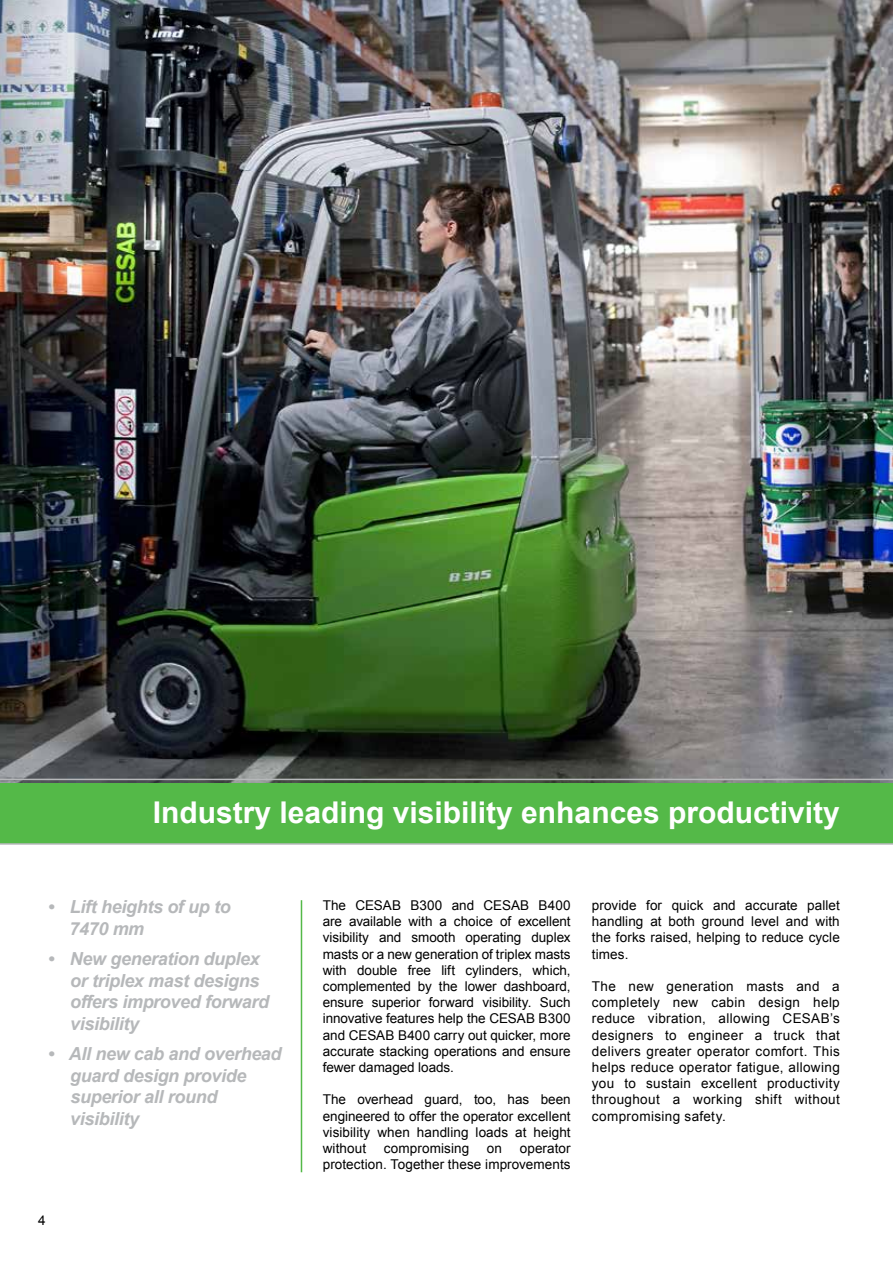
<style>
.page{position:relative;width:893px;height:1263px;background:#fff}
.page>*{position:absolute;margin:0;border:0;box-sizing:border-box;transform-origin:0 0}
.t1{font:700 30px "Arial";color:#fff}
.t2{font:italic 700 18px/21.6px "Arial";letter-spacing:-.02em;color:#b6b8ba}
.t3{font:13.5px/16.2px "Arial";letter-spacing:.005em;color:#000;text-align:justify}
</style>
<div class="page">
<div style="left:0;top:780px;width:893px;height:64px;background:#54b948"></div>
<hr style="left:301px;top:900px;width:1px;height:272px;background:#54b948">
<hr style="left:0;top:843px;width:893px;height:2px;background:#b6b8ba">
<img style="left:0;top:0;width:893px;height:781px">
<h1 class="t1" style="left:153px;top:793px;width:688px">Industry leading visibility enhances productivity</h1>
<h2 class="t2" style="left:69px;top:897px;width:163px;text-indent:-22px">• Lift heights of up to<br>7470 mm</h2>
<h2 class="t2" style="left:70px;top:948px;width:200px;text-indent:-23px">• New generation duplex or triplex mast designs offers improved forward visibility</h2>
<h2 class="t2" style="left:70px;top:1043px;width:213px;text-indent:-23px">• All new cab and overhead guard design provide superior all round visibility</h2>
<p class="t3" style="left:38px;top:1212px;width:9px">4</p>
<p class="t3" style="left:323px;top:897px;width:249px">The CESAB B300 and CESAB B400 are available with a choice of excellent visibility and smooth operating duplex masts or a new generation of triplex masts with double free lift cylinders, which, complemented by the lower dashboard, ensure superior forward visibility. Such innovative features help the CESAB B300 and CESAB B400 carry out quicker, more accurate stacking operations and ensure fewer damaged loads.</p>
<p class="t3" style="left:323px;top:1092px;width:249px">The overhead guard, too, has been engineered to offer the operator excellent visibility when handling loads at height without</p>
<p class="t3" style="left:384px;top:1140px;width:87px">compromising</p>
<p class="t3" style="left:487px;top:1140px;width:17px">on</p>
<p class="t3" style="left:323px;top:1140px;width:249px;text-align:right">operator<br>protection. Together these improvements</p>
<p class="t3" style="left:592px;top:897px;width:249px">provide for quick and accurate pallet handling at both ground level and with the forks raised, helping to reduce cycle times.</p>
<p class="t3" style="left:592px;top:978px;width:249px">The new generation masts and a completely new cabin design help reduce vibration, allowing CESAB’s designers to engineer a truck that delivers greater operator comfort. This helps reduce operator fatigue, allowing you to sustain excellent productivity throughout a working shift without compromising safety.</p>
</div>
